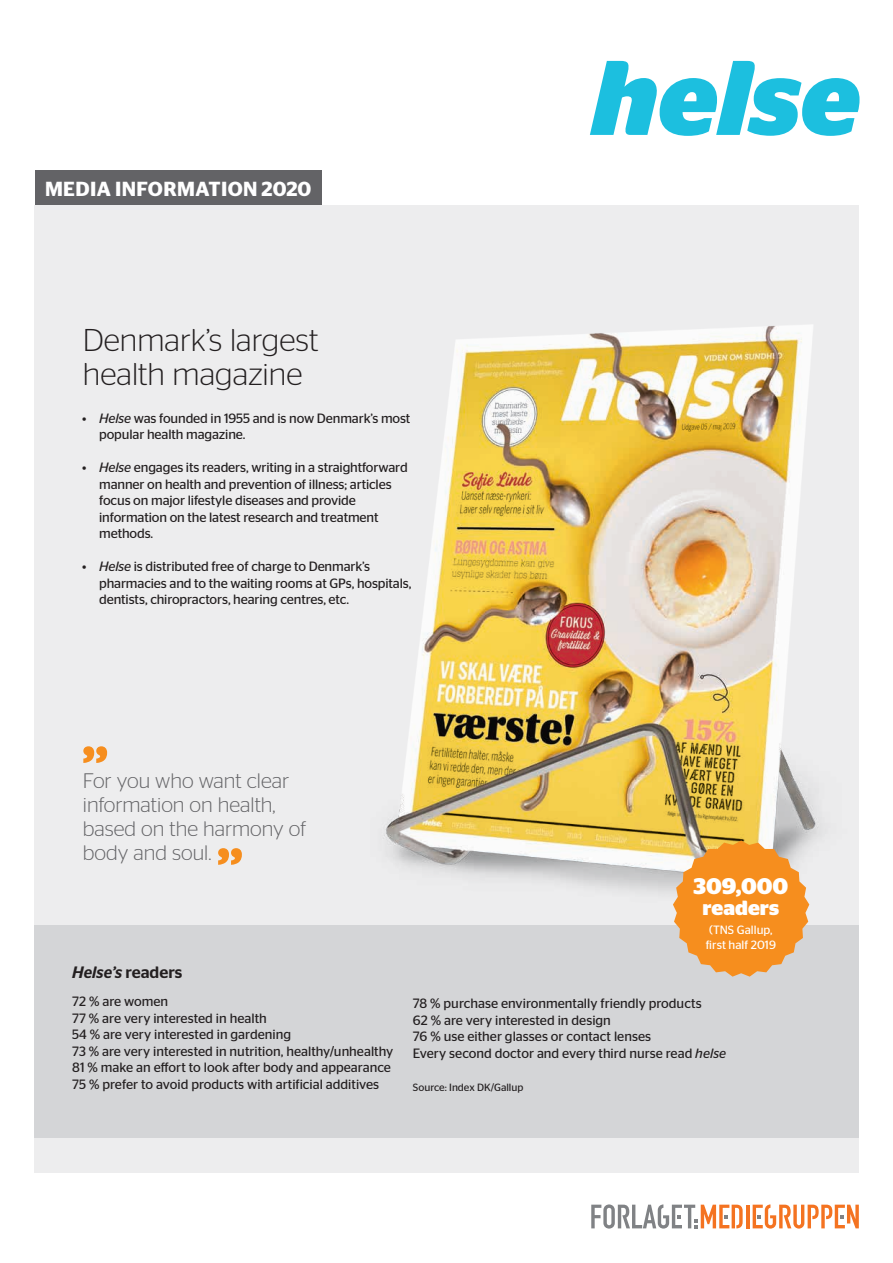
<style>
.page{position:relative;width:893px;height:1263px;background:#fff}
.page>*{position:absolute;margin:0;border:0;box-sizing:border-box;transform-origin:0 0}
.t1{font:300 31.5px/34.5px "Stag Sans";color:#231f20}
.t2{font:700 22.5px "Stag Sans";color:#fff}
.t3{font:300 21px/24px "Stag Sans";color:#636366}
.t4{font:700 20.55px "Stag Sans";color:#fff}
.t5{font:600 20.4px "Stag Sans";letter-spacing:.02em;color:#fff}
.t6{font:italic 500 16.5px "Stag Sans";color:#231f20}
.t7{font:13.5px/16.5px "Stag Sans";letter-spacing:-.01em;color:#231f20}
.t8{font:12px/15px "Stag Sans";color:#fff}
.t9{font:10.5px "Stag Sans";color:#231f20}
.s1{font-style:italic}
.s2{font-style:normal}
</style>
<div class="page">
<div style="left:34px;top:205px;width:825px;height:967px;background:#ededee"></div>
<img style="left:383px;top:325px;width:438px;height:580px">
<div style="left:34px;top:925px;width:825px;height:212px;background:#d4d5d7"></div>
<svg style="left:590px;top:61px;width:270px;height:75px"></svg>
<svg style="left:673px;top:840px;width:136px;height:137px"></svg>
<div style="left:35px;top:170px;width:286px;height:35px;background:#636366"></div>
<svg style="left:83px;top:746px;width:24px;height:17px"></svg>
<svg style="left:218px;top:848px;width:24px;height:17px"></svg>
<hr style="left:746px;top:1205px;width:3px;height:23px;background:#f47321">
<svg style="left:753px;top:1204px;width:106px;height:24px"></svg>
<svg style="left:591px;top:1204px;width:152px;height:24px"></svg>
<h3 class="t5" style="left:45px;top:177px;width:268px">MEDIA INFORMATION 2020</h3>
<h1 class="t1" style="left:83px;top:322px;width:237px">Denmark’s largest health magazine</h1>
<p class="t7" style="left:99px;top:410px;width:313px;text-indent:-17px">• <span class="s1">Helse</span> was founded in 1955 and is now Denmark’s most popular health magazine.</p>
<p class="t7" style="left:99px;top:459px;width:310px;text-indent:-17px">• <span class="s1">Helse</span> engages its readers, writing in a straightforward manner on health and prevention of illness; articles focus on major lifestyle diseases and provide information on the latest research and treatment methods.</p>
<p class="t7" style="left:99px;top:558px;width:314px;text-indent:-17px">• <span class="s1">Helse</span> is distributed free of charge to Denmark’s pharmacies and to the waiting rooms at GPs, hospitals, dentists, chiropractors, hearing centres, etc.</p>
<h3 class="t3" style="left:83px;top:768px;width:225px">For you who want clear information on health, based on the harmony of body and soul.</h3>
<h2 class="t2" style="left:693px;top:873px;width:96px">309,000</h2>
<h3 class="t4" style="left:703px;top:895px;width:78px">readers</h3>
<p class="t8" style="left:706px;top:922px;width:72px">(TNS Gallup, first half 2019</p>
<p class="t6" style="left:72px;top:962px;width:112px">Helse’s <span class="s2">readers</span></p>
<p class="t7" style="left:72px;top:993px;width:323px">72 % are women<br>77 % are very interested in health<br>54 % are very interested in gardening<br>73 % are very interested in nutrition, healthy/unhealthy 81 % make an effort to look after body and appearance 75 % prefer to avoid products with artificial additives</p>
<p class="t7" style="left:413px;top:995px;width:315px">78 % purchase environmentally friendly products<br>62 % are very interested in design<br>76 % use either glasses or contact lenses<br>Every second doctor and every third nurse read <span class="s1">helse</span></p>
<p class="t9" style="left:413px;top:1081px;width:112px">Source: Index DK/Gallup</p>
</div>
